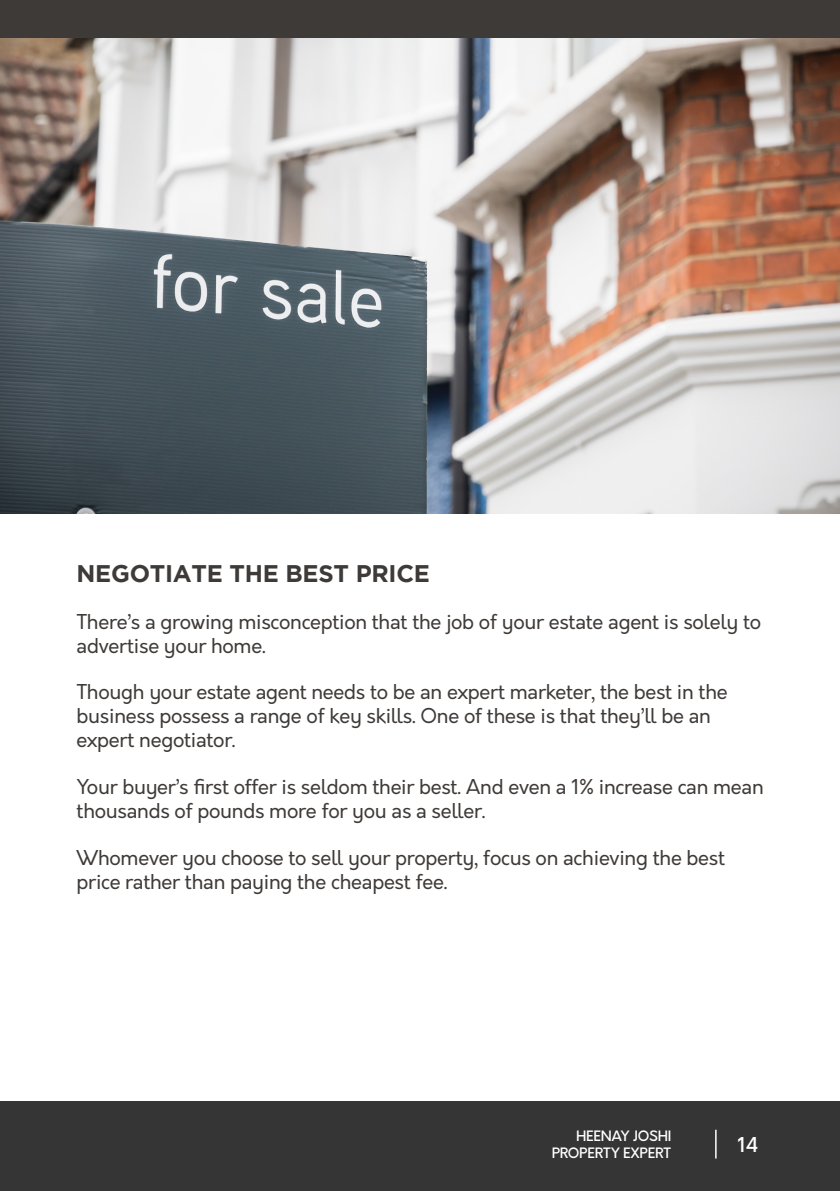
<style>
.page{position:relative;width:840px;height:1191px;background:#fff}
.page>*{position:absolute;margin:0;border:0;box-sizing:border-box;transform-origin:0 0}
.t1{font:700 24px "Gotham";letter-spacing:-.01em;color:#3e3a37}
.t2{font:20px/24px "Orkney";letter-spacing:-.015em;color:#3e3a37}
.t3{font:500 20px "Orkney";color:#fff}
.t4{font:500 14px/16.8px "Orkney";letter-spacing:-.02em;color:#fff;text-align:right}
</style>
<div class="page">
<img style="left:0;top:37px;width:839px;height:476px">
<div style="left:0;top:1101px;width:839px;height:90px;background:#353535"></div>
<hr style="left:714px;top:1129px;width:2px;height:29px;background:#fff">
<div style="left:0;top:0;width:839px;height:37px;background:#3e3a37"></div>
<p class="t1" style="left:77px;top:559px;width:354px">NEGOTIATE THE BEST PRICE</p>
<p class="t2" style="left:77px;top:610px;width:685px">There’s a growing misconception that the job of your estate agent is solely to advertise your home.</p>
<p class="t2" style="left:77px;top:680px;width:652px">Though your estate agent needs to be an expert marketer, the best in the business possess a range of key skills. One of these is that they’ll be an expert negotiator.</p>
<p class="t2" style="left:77px;top:775px;width:688px">Your buyer’s first offer is seldom their best. And even a 1% increase can mean thousands of pounds more for you as a seller.</p>
<p class="t2" style="left:77px;top:846px;width:649px">Whomever you choose to sell your property, focus on achieving the best price rather than paying the cheapest fee.</p>
<p class="t4" style="left:551px;top:1127px;width:121px">HEENAY JOSHI<br>PROPERTY EXPERT</p>
<p class="t3" style="left:737px;top:1131px;width:23px">14</p>
</div>
